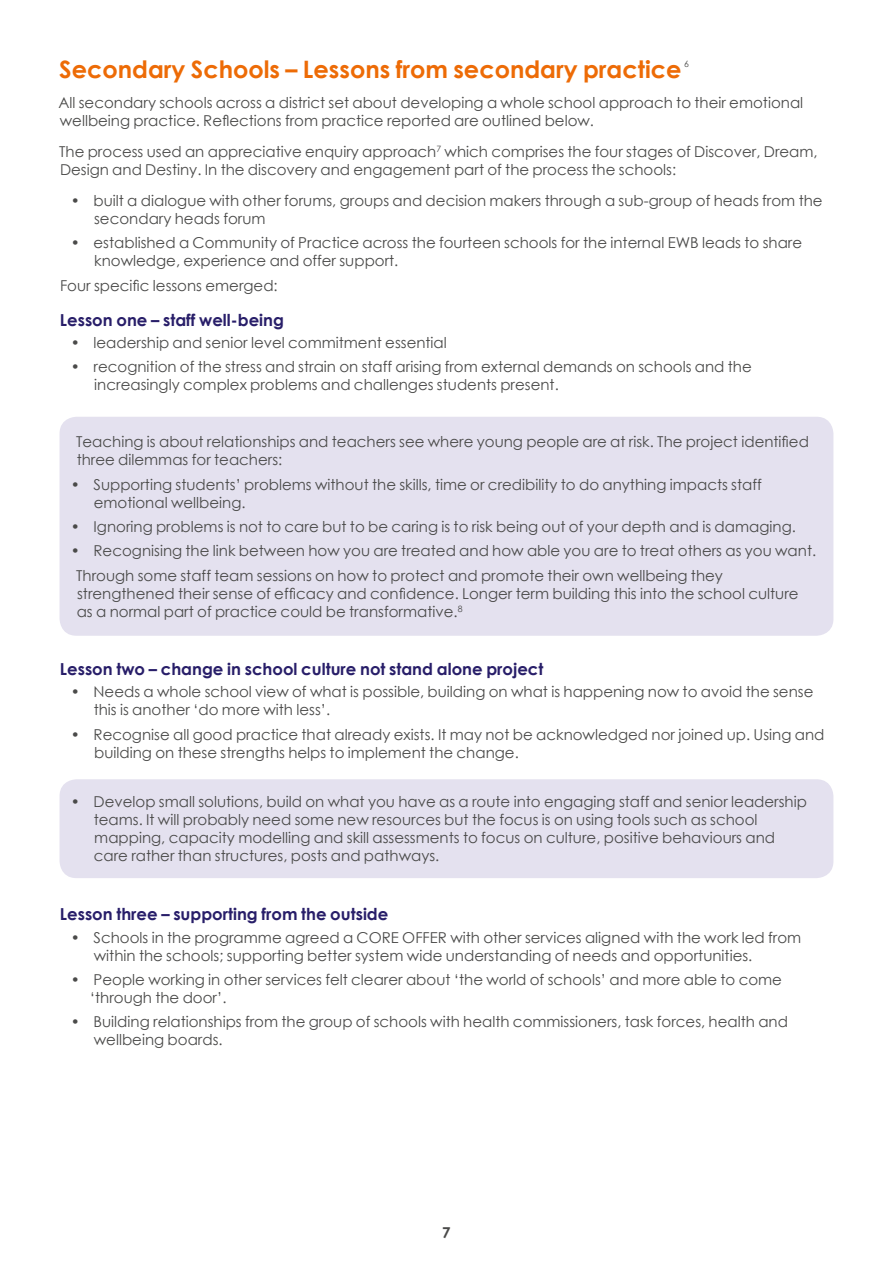
<style>
.page{position:relative;width:893px;height:1263px;background:#fff}
.page>*{position:absolute;margin:0;border:0;box-sizing:border-box;transform-origin:0 0}
.t1{font:700 24px "Century Gothic";color:#ed6b06}
.t2{font:700 16.5px "Century Gothic";color:#281e69}
.t3{font:15px/18px "Century Gothic";color:#4a4a49}
.t4{font:700 15px "Century Gothic";color:#4a4a49}
.t5{font:8.7px "Century Gothic";color:#4a4a49}
</style>
<div class="page">
<div style="left:60px;top:779px;width:773px;height:99px;background:#e4e1ef;border-radius:17px"></div>
<div style="left:60px;top:417px;width:773px;height:219px;background:#e4e1ef;border-radius:17px"></div>
<h1 class="t1" style="left:59px;top:51px;width:624px">Secondary Schools – Lessons from secondary practice</h1>
<p class="t5" style="left:684px;top:57px;width:6px">6</p>
<p class="t3" style="left:58px;top:94px;width:746px">All secondary schools across a district set about developing a whole school approach to their emotional wellbeing practice. Reflections from practice reported are outlined below.</p>
<p class="t3" style="left:59px;top:142px;width:760px">The process used an appreciative enquiry approach<sup>7</sup> which comprises the four stages of Discover, Dream,<br>Design and Destiny. In the discovery and engagement part of the process the schools:</p>
<p class="t3" style="left:94px;top:191px;width:730px;text-indent:-23px">• built a dialogue with other forums, groups and decision makers through a sub-group of heads from the secondary heads forum</p>
<p class="t3" style="left:94px;top:234px;width:709px;text-indent:-23px">• established a Community of Practice across the fourteen schools for the internal EWB leads to share knowledge, experience and offer support.</p>
<p class="t3" style="left:60px;top:276px;width:219px">Four specific lessons emerged:</p>
<p class="t2" style="left:60px;top:307px;width:225px">Lesson one – staff well-being</p>
<p class="t3" style="left:71px;top:333px;width:378px">• leadership and senior level commitment essential</p>
<p class="t3" style="left:94px;top:358px;width:659px;text-indent:-23px">• recognition of the stress and strain on staff arising from external demands on schools and the increasingly complex problems and challenges students present.</p>
<p class="t3" style="left:76px;top:432px;width:734px">Teaching is about relationships and teachers see where young people are at risk. The project identified three dilemmas for teachers:</p>
<p class="t3" style="left:94px;top:475px;width:670px;text-indent:-23px">• Supporting students’ problems without the skills, time or credibility to do anything impacts staff emotional wellbeing.</p>
<p class="t3" style="left:71px;top:517px;width:727px">• Ignoring problems is not to care but to be caring is to risk being out of your depth and is damaging.</p>
<p class="t3" style="left:76px;top:538px;width:742px;line-height:24.3px;text-indent:-5px">• Recognising the link between how you are treated and how able you are to treat others as you want.<br>Through some staff team sessions on how to protect and promote their own wellbeing they</p>
<p class="t3" style="left:77px;top:584px;width:723px">strengthened their sense of efficacy and confidence. Longer term building this into the school culture as a normal part of practice could be transformative.<sup>8</sup></p>
<p class="t2" style="left:60px;top:657px;width:485px">Lesson two – change in school culture not stand alone project</p>
<p class="t3" style="left:94px;top:683px;width:721px;text-indent:-23px">• Needs a whole school view of what is possible, building on what is happening now to avoid the sense this is another ‘do more with less’.</p>
<p class="t3" style="left:94px;top:725px;width:732px;text-indent:-23px">• Recognise all good practice that already exists. It may not be acknowledged nor joined up. Using and building on these strengths helps to implement the change.</p>
<p class="t3" style="left:94px;top:792px;width:715px;text-indent:-23px">• Develop small solutions, build on what you have as a route into engaging staff and senior leadership teams. It will probably need some new resources but the focus is on using tools such as school mapping, capacity modelling and skill assessments to focus on culture, positive behaviours and care rather than structures, posts and pathways.</p>
<p class="t2" style="left:60px;top:902px;width:330px">Lesson three – supporting from the outside</p>
<p class="t3" style="left:94px;top:928px;width:709px;text-indent:-23px">• Schools in the programme agreed a CORE OFFER with other services aligned with the work led from within the schools; supporting better system wide understanding of needs and opportunities.</p>
<p class="t3" style="left:90px;top:970px;width:694px;text-indent:-19px">• People working in other services felt clearer about ‘the world of schools’ and more able to come ‘through the door’.</p>
<p class="t3" style="left:94px;top:1013px;width:696px;text-indent:-23px">• Building relationships from the group of schools with health commissioners, task forces, health and wellbeing boards.</p>
<p class="t4" style="left:442px;top:1221px;width:10px">7</p>
</div>
